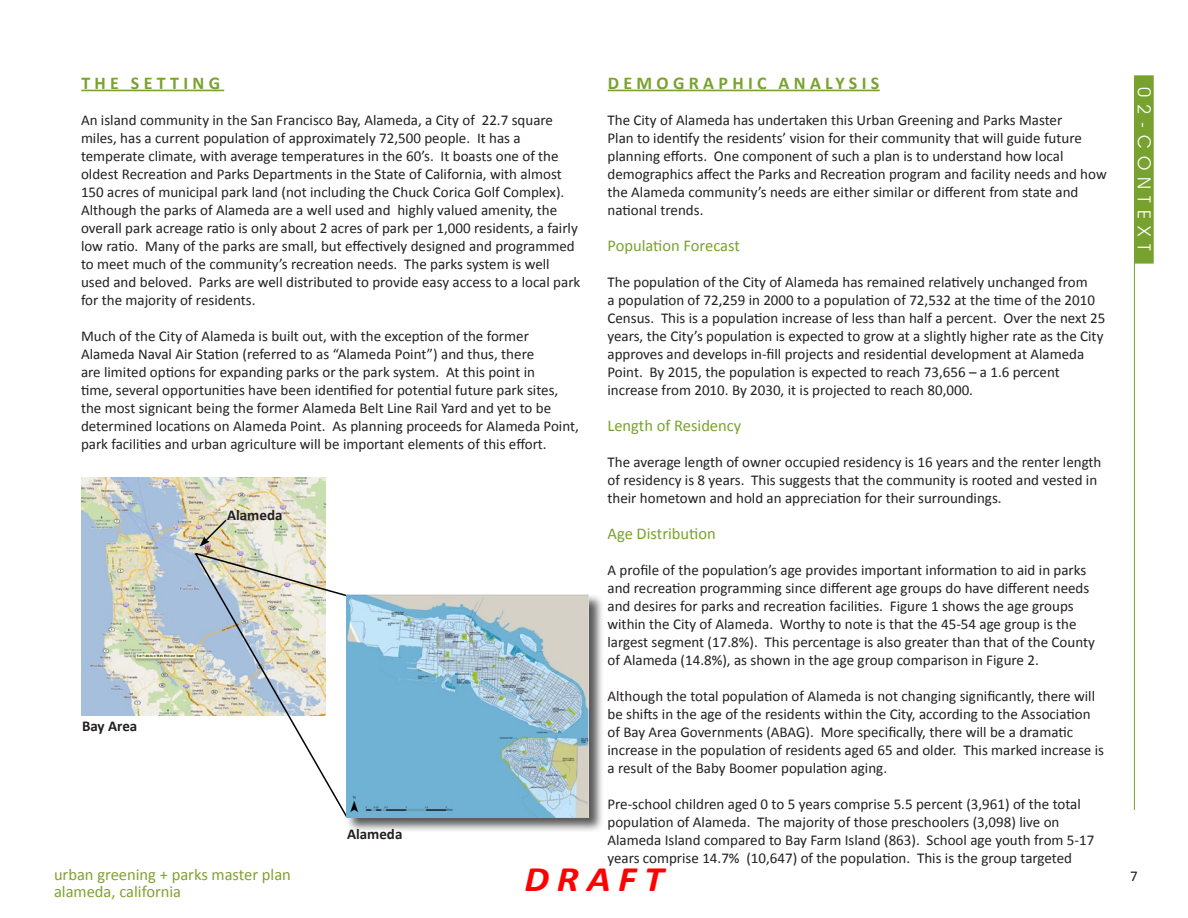
<style>
.page{position:relative;width:1188px;height:918px;background:#fff}
.page>*{position:absolute;margin:0;border:0;box-sizing:border-box;transform-origin:0 0}
.t1{font:italic 700 36px "Calibri";letter-spacing:.2em;color:#f00;scale:1.09 1}
.t2{font:700 18px "Calibri";letter-spacing:.24em;color:#79a22e}
.t3{font:18px "Avant Garde IT Cby BT";letter-spacing:.4em;color:#fff}
.t4{font:16.5px "Calibri";color:#79a22e}
.t5{font:16.5px/16.5px "Calibri";color:#81a131}
.t6{font:15px/18px "Calibri";color:#231f20}
.t7{font:700 15px "Calibri";color:#231f20}
</style>
<div class="page">
<div style="left:1134px;top:75px;width:20px;height:189px;background:#78a22f;border:1px solid #78a22f"></div>
<hr style="left:1134px;top:263px;width:1px;height:547px;background:#78a22f">
<hr style="left:81px;top:90px;width:143px;height:1px;background:#79a22e">
<hr style="left:608px;top:90px;width:272px;height:1px;background:#79a22e">
<img style="left:82px;top:477px;width:243px;height:238px">
<svg style="left:194px;top:518px;width:152px;height:299px"></svg>
<div style="left:346px;top:593px;width:259px;height:240px;background:#231f20;opacity:.75"></div>
<img style="left:346px;top:594px;width:243px;height:223px">
<p class="t2" style="left:81px;top:72px;width:140px">THE SETT ING</p>
<p class="t6" style="left:81px;top:110px;width:501px">An island community in the San Francisco Bay, Alameda, a City of 22.7 square miles, has a current population of approximately 72,500 people. It has a temperate climate, with average temperatures in the 60’s. It boasts one of the oldest Recreation and Parks Departments in the State of California, with almost 150 acres of municipal park land (not including the Chuck Corica Golf Complex).<br>Although the parks of Alameda are a well used and highly valued amenity, the overall park acreage ratio is only about 2 acres of park per 1,000 residents, a fairly low ratio. Many of the parks are small, but effectively designed and programmed to meet much of the community’s recreation needs. The parks system is well used and beloved. Parks are well distributed to provide easy access to a local park for the majority of residents.</p>
<p class="t6" style="left:81px;top:326px;width:499px">Much of the City of Alameda is built out, with the exception of the former Alameda Naval Air Station (referred to as “Alameda Point”) and thus, there<br>are limited options for expanding parks or the park system. At this point in<br>time, several opportunities have been identified for potential future park sites, the most signicant being the former Alameda Belt Line Rail Yard and yet to be determined locations on Alameda Point. As planning proceeds for Alameda Point, park facilities and urban agriculture will be important elements of this effort.</p>
<p class="t7" style="left:82px;top:717px;width:57px">BAY AREA</p>
<p class="t7" style="left:227px;top:505px;width:57px">ALAMEDA</p>
<p class="t7" style="left:347px;top:825px;width:57px">ALAMEDA</p>
<p class="t2" style="left:608px;top:72px;width:272px">DEMOGRAPHIC ANALYSIS</p>
<p class="t6" style="left:608px;top:110px;width:501px">The City of Alameda has undertaken this Urban Greening and Parks Master<br>Plan to identify the residents’ vision for their community that will guide future planning efforts. One component of such a plan is to understand how local demographics affect the Parks and Recreation program and facility needs and how the Alameda community’s needs are either similar or different from state and national trends.</p>
<p class="t4" style="left:608px;top:235px;width:134px">Population Forecast</p>
<p class="t6" style="left:608px;top:272px;width:499px">The population of the City of Alameda has remained relatively unchanged from<br>a population of 72,259 in 2000 to a population of 72,532 at the time of the 2010<br>Census. This is a population increase of less than half a percent. Over the next 25 years, the City’s population is expected to grow at a slightly higher rate as the City approves and develops in-fill projects and residential development at Alameda Point. By 2015, the population is expected to reach 73,656 – a 1.6 percent increase from 2010. By 2030, it is projected to reach 80,000.</p>
<p class="t4" style="left:608px;top:415px;width:135px">Length of Residency</p>
<p class="t6" style="left:608px;top:452px;width:495px">The average length of owner occupied residency is 16 years and the renter length of residency is 8 years. This suggests that the community is rooted and vested in their hometown and hold an appreciation for their surroundings.</p>
<p class="t4" style="left:608px;top:523px;width:110px">Age Distribution</p>
<p class="t6" style="left:608px;top:560px;width:489px">A profile of the population’s age provides important information to aid in parks and recreation programming since different age groups do have different needs and desires for parks and recreation facilities. Figure 1 shows the age groups within the City of Alameda. Worthy to note is that the 45-54 age group is the largest segment (17.8%). This percentage is also greater than that of the County of Alameda (14.8%), as shown in the age group comparison in Figure 2.</p>
<p class="t6" style="left:607px;top:686px;width:498px">Although the total population of Alameda is not changing significantly, there will be shifts in the age of the residents within the City, according to the Association of Bay Area Governments (ABAG). More specifically, there will be a dramatic increase in the population of residents aged 65 and older. This marked increase is a result of the Baby Boomer population aging.</p>
<p class="t6" style="left:607px;top:794px;width:488px">Pre-school children aged 0 to 5 years comprise 5.5 percent (3,961) of the total population of Alameda. The majority of those preschoolers (3,098) live on Alameda Island compared to Bay Farm Island (863). School age youth from 5-17 years comprise 14.7% (10,647) of the population. This is the group targeted</p>
<p class="t3" style="left:1155px;top:87px;width:165px;rotate:90deg">02-CONTEXT</p>
<p class="t5" style="left:54px;top:866px;width:238px">urban greening + parks master plan alameda, california</p>
<p class="t1" style="left:524px;top:857px;width:129px">DRAFT</p>
<p class="t6" style="left:1130px;top:867px;width:9px">7</p>
</div>
